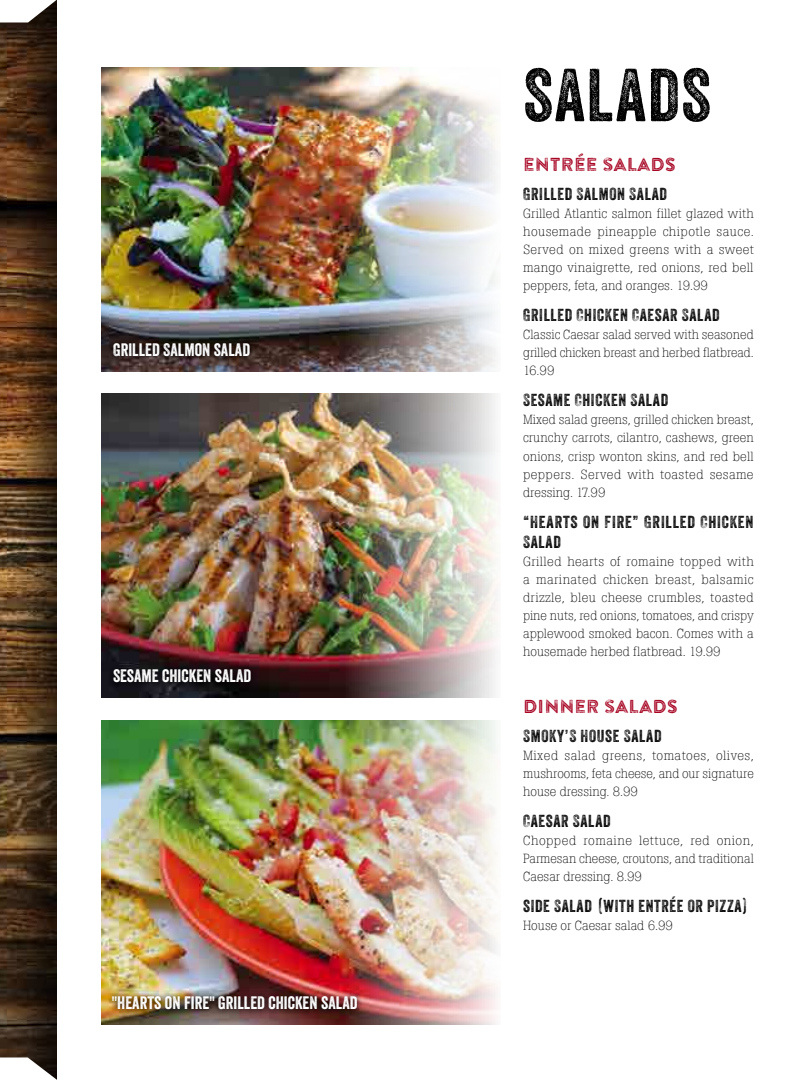
<style>
.page{position:relative;width:810px;height:1080px;background:#fff}
.page>*{position:absolute;margin:0;border:0;box-sizing:border-box;transform-origin:0 0}
.t1{font:72.5px "Veneer Three";letter-spacing:.02em;color:#000}
.t2{font:18.75px "Brandon Printed Inline";color:#a60020}
.t3{font:17.5px "Veneer";color:#fff}
.t4{font:16.88px/20px "Veneer Three";letter-spacing:.04em;color:#000}
.t5{font:300 13.12px/18.1px "Boton";color:#000;text-align:justify}
</style>
<div class="page">
<div style="left:0;top:0;width:58px;height:1080px;background:#000;opacity:.75"></div>
<svg style="left:0;top:0;width:58px;height:22px"></svg>
<svg style="left:0;top:1058px;width:58px;height:22px"></svg>
<img style="left:101px;top:68px;width:395px;height:303px">
<img style="left:101px;top:394px;width:395px;height:304px">
<img style="left:101px;top:721px;width:395px;height:303px">
<svg style="left:107px;top:337px;width:149px;height:25px;background:#251b18"></svg>
<svg style="left:108px;top:663px;width:149px;height:26px;background:#130d11"></svg>
<img style="left:106px;top:990px;width:257px;height:25px">
<h3 class="t3" style="left:113px;top:339px;width:139px">GRILLED SALMON SALAD</h3>
<h3 class="t3" style="left:113px;top:665px;width:140px">SESAME CHICKEN SALAD</h3>
<h3 class="t3" style="left:112px;top:992px;width:247px">"HEARTS ON FIRE" GRILLED CHICKEN SALAD</h3>
<h1 class="t1" style="left:523px;top:51px;width:189px">SALADS</h1>
<h2 class="t2" style="left:523px;top:152px;width:154px">ENTRÉE SALADS</h2>
<p class="t4" style="left:523px;top:183px;width:145px">GRILLED SALMON SALAD</p>
<p class="t5" style="left:523px;top:204px;width:232px">Grilled Atlantic salmon fillet glazed with housemade pineapple chipotle sauce.<br>Served on mixed greens with a sweet mango vinaigrette, red onions, red bell peppers, feta, and oranges. 19.99</p>
<p class="t4" style="left:523px;top:305px;width:198px">GRILLED CHICKEN CAESAR SALAD</p>
<p class="t5" style="left:523px;top:326px;width:232px">Classic Caesar salad served with seasoned grilled chicken breast and herbed flatbread.<br>16.99</p>
<p class="t4" style="left:523px;top:390px;width:147px">SESAME CHICKEN SALAD</p>
<p class="t5" style="left:523px;top:411px;width:232px">Mixed salad greens, grilled chicken breast, crunchy carrots, cilantro, cashews, green onions, crisp wonton skins, and red bell peppers. Served with toasted sesame dressing. 17.99</p>
<p class="t4" style="left:523px;top:511px;width:232px">“HEARTS ON FIRE” GRILLED CHICKEN<br>SALAD</p>
<p class="t5" style="left:523px;top:552px;width:232px">Grilled hearts of romaine topped with a marinated chicken breast, balsamic drizzle, bleu cheese crumbles, toasted pine nuts, red onions, tomatoes, and crispy applewood smoked bacon. Comes with a housemade herbed flatbread. 19.99</p>
<h2 class="t2" style="left:523px;top:694px;width:156px">DINNER SALADS</h2>
<p class="t4" style="left:523px;top:725px;width:140px">SMOKY’S HOUSE SALAD</p>
<p class="t5" style="left:523px;top:746px;width:232px">Mixed salad greens, tomatoes, olives, mushrooms, feta cheese, and our signature house dressing. 8.99</p>
<p class="t4" style="left:523px;top:811px;width:89px">CAESAR SALAD</p>
<p class="t5" style="left:523px;top:831px;width:232px">Chopped romaine lettuce, red onion, Parmesan cheese, croutons, and traditional Caesar dressing. 8.99</p>
<p class="t4" style="left:523px;top:896px;width:225px">SIDE SALAD (WITH ENTRÉE OR PIZZA)</p>
<p class="t5" style="left:523px;top:917px;width:151px">House or Caesar salad 6.99</p>
</div>
